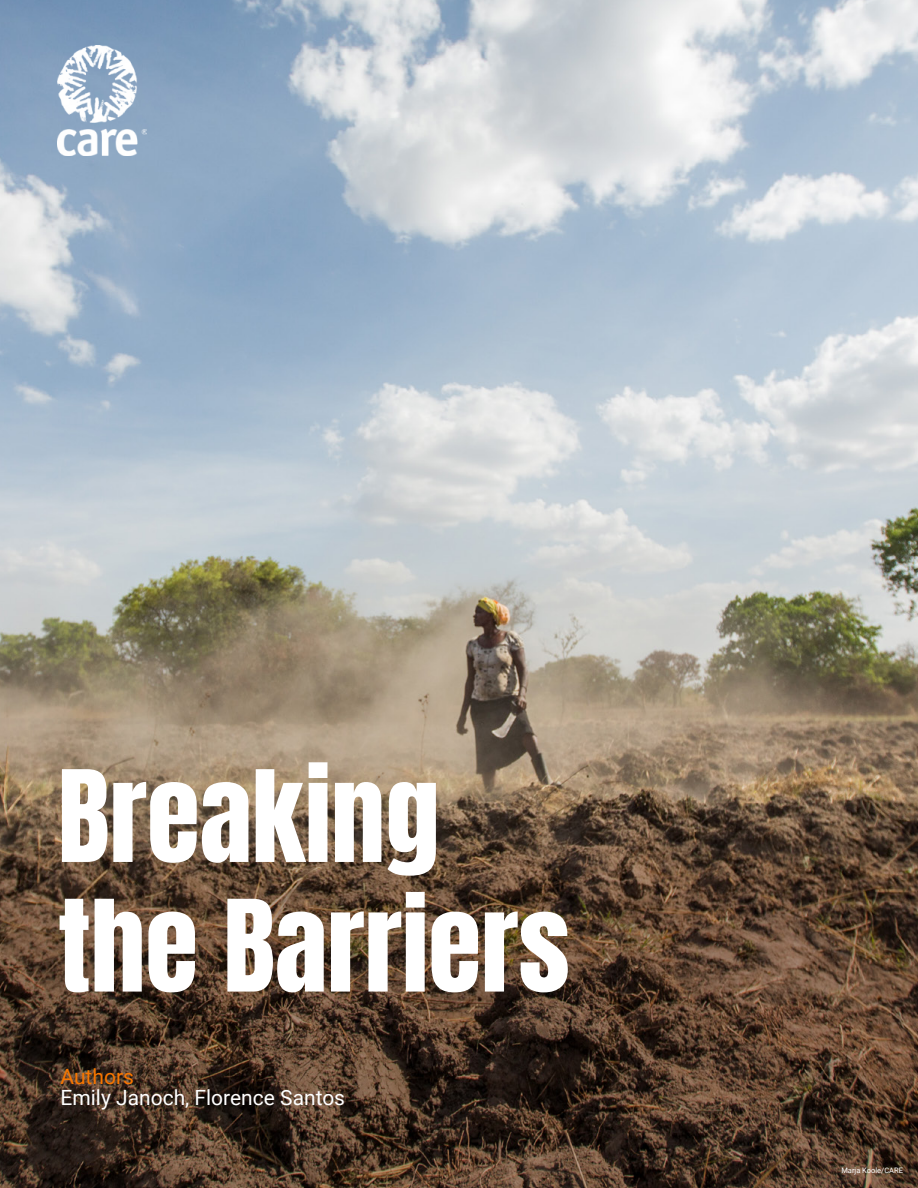
<style>
.page{position:relative;width:918px;height:1188px;background:#fff}
.page>*{position:absolute;margin:0;border:0;box-sizing:border-box;transform-origin:0 0}
.Heading_20pt{font:108px/129.6px "Anton";color:#fff}
.Heading_Black_12_14{font:21px "Roboto";color:#fff}
.Heading_Black_12_14-2{font:21px "Roboto";color:#f77600}
.Photo_Credit{font:7.5px "Roboto";color:#fff}
</style>
<div class="page">
<img style="left:0;top:0;width:918px;height:1188px">
<img style="left:58px;top:45px;width:88px;height:111px">
<p class="Heading_20pt" style="left:58px;top:760px;width:514px">Breaking the Barriers</p>
<p class="Heading_Black_12_14-2" style="left:60px;top:1062px;width:75px">Authors</p>
<p class="Heading_Black_12_14" style="left:60px;top:1083px;width:286px">Emily Janoch, Florence Santos</p>
<p class="Photo_Credit" style="left:841px;top:1165px;width:63px">Marja Koole/CARE</p>
</div>
